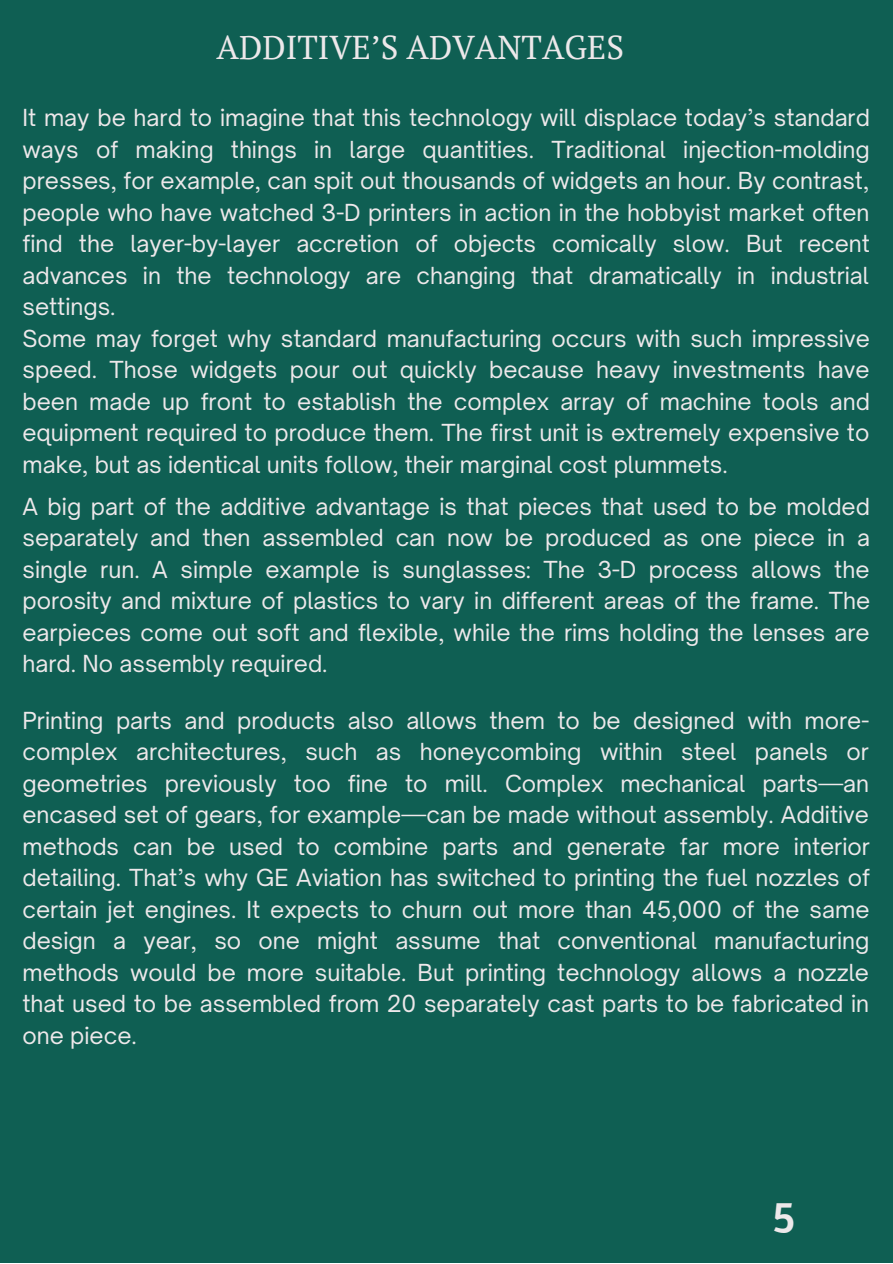
<style>
.page{position:relative;width:893px;height:1264px;background:#fff}
.page>*{position:absolute;margin:0;border:0;box-sizing:border-box;transform-origin:0 0}
.t1{font:46.5px "Amaranth";color:#ede8ea}
.t2{font:33px "PT Serif";color:#ede8ea}
.t3{font:22.5px/31.5px "Open Sauce One";color:#ede8ea;text-align:justify}
</style>
<div class="page">
<div style="left:0;top:0;width:892px;height:1262px;background:#0f5f53"></div>
<h2 class="t2" style="left:216px;top:24px;width:409px">ADDITIVE’S ADVANTAGES</h2>
<p class="t3" style="left:23px;top:102px;width:849px;text-align:left">It may be hard to imagine that this technology will displace today’s standard ways of making things in large quantities. Traditional injection-molding presses, for example, can spit out thousands of widgets an hour. By contrast, people who have watched 3-D printers in action in the hobbyist market often find the layer-by-layer accretion of objects comically slow. But recent advances in the technology are changing that dramatically in industrial settings.<br>Some may forget why standard manufacturing occurs with such impressive speed. Those widgets pour out quickly because heavy investments have been made up front to establish the complex array of machine tools and equipment required to produce them. The first unit is extremely expensive to make, but as identical units follow, their marginal cost plummets.</p>
<p class="t3" style="left:23px;top:490px;width:849px">A big part of the additive advantage is that pieces that used to be molded separately and then assembled can now be produced as one piece in a single run. A simple example is sunglasses: The 3-D process allows the porosity and mixture of plastics to vary in different areas of the frame. The earpieces come out soft and flexible, while the rims holding the lenses are hard. No assembly required.</p>
<p class="t3" style="left:23px;top:704px;width:849px">Printing parts and products also allows them to be designed with more&shy;complex architectures, such as honeycombing within steel panels or geometries previously too fine to mill. Complex mechanical parts—an encased set of gears, for example—can be made without assembly. Additive methods can be used to combine parts and generate far more interior detailing. That’s why GE Aviation has switched to printing the fuel nozzles of certain jet engines. It expects to churn out more than 45,000 of the same design a year, so one might assume that conventional manufacturing methods would be more suitable. But printing technology allows a nozzle that used to be assembled from 20 separately cast parts to be fabricated in one piece.</p>
<h1 class="t1" style="left:772px;top:1187px;width:25px">5</h1>
</div>
